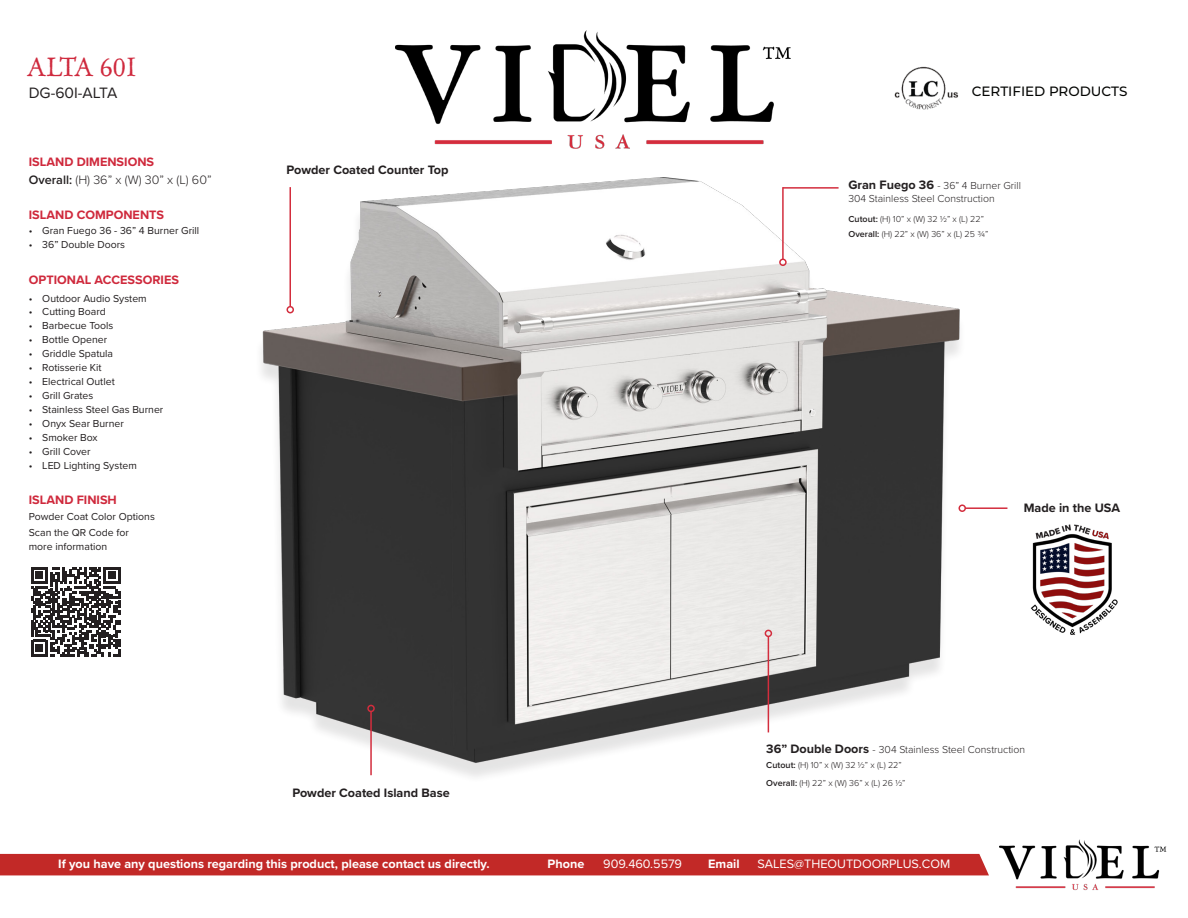
<style>
.page{position:relative;width:1188px;height:918px;background:#fff}
.page>*{position:absolute;margin:0;border:0;box-sizing:border-box;transform-origin:0 0}
.t1{font:26.25px "Old Claude LP Expert";color:#cf293d}
.t2{font:15.6px "Proxima Nova";color:#231f20}
.t3{font:500 13.5px "Montserrat";color:#040503}
.t4{font:700 12.6px "Proxima Nova";color:#fff}
.t5{font:700 12.6px "Proxima Nova";color:#cf293c}
.t6{font:700 12.6px "Proxima Nova";color:#231f20}
.t7{font:12.6px "Proxima Nova";color:#fff}
.t8{font:300 12.6px "Proxima Nova";color:#231f20}
.t9{font:10.5px/14px "Proxima Nova";color:#231f20}
.t10{font:300 10.5px/12.6px "Proxima Nova";color:#231f20}
.t11{font:300 9px "Proxima Nova";color:#231f20}
.s1{font-weight:600}
.s2{font-weight:700;font-size:12.6px}
</style>
<div class="page">
<img style="left:261px;top:177px;width:705px;height:600px">
<div style="left:0;top:854px;width:989px;height:21px;background:#c22927"></div>
<img style="left:396px;top:30px;width:395px;height:119px">
<hr style="left:370px;top:711px;width:2px;height:64px;background:#d32d3d">
<div style="left:367px;top:705px;width:8px;height:7px;border:2px solid #d32d3d;border-radius:50%"></div>
<hr style="left:965px;top:507px;width:42px;height:2px;background:#d32d3d">
<div style="left:958px;top:504px;width:8px;height:8px;border:2px solid #d32d3d;border-radius:50%"></div>
<hr style="left:768px;top:636px;width:1px;height:96px;background:#d32d3d">
<div style="left:765px;top:630px;width:7px;height:7px;border:2px solid #d32d3d;border-radius:50%"></div>
<img style="left:999px;top:839px;width:168px;height:52px">
<img style="left:894px;top:66px;width:65px;height:44px">
<img style="left:1030px;top:524px;width:88px;height:111px">
<svg style="left:31px;top:567px;width:89px;height:89px"></svg>
<hr style="left:782px;top:187px;width:2px;height:72px;background:#d32d3d">
<div style="left:779px;top:259px;width:8px;height:7px;border:2px solid #d32d3d;border-radius:50%"></div>
<hr style="left:783px;top:187px;width:56px;height:2px;background:#d32d3d">
<hr style="left:290px;top:187px;width:1px;height:120px;background:#d32d3d">
<div style="left:286px;top:306px;width:8px;height:7px;border:2px solid #d32d3d;border-radius:50%"></div>
<p class="t1" style="left:27px;top:50px;width:111px">ALTA 60I</p>
<p class="t2" style="left:29px;top:82px;width:90px">DG-60I-ALTA</p>
<p class="t3" style="left:972px;top:82px;width:157px">CERTIFIED PRODUCTS</p>
<p class="t5" style="left:29px;top:152px;width:127px">ISLAND DIMENSIONS</p>
<p class="t8" style="left:29px;top:171px;width:184px"><span class="s1">Overall:</span> (H) 36” x (W) 30” x (L) 60”</p>
<p class="t5" style="left:29px;top:205px;width:137px">ISLAND COMPONENTS</p>
<p class="t9" style="left:29px;top:223px;width:172px">• Gran Fuego 36 - 36” 4 Burner Grill</p>
<p class="t9" style="left:29px;top:237px;width:98px">• 36” Double Doors</p>
<p class="t5" style="left:29px;top:270px;width:152px">OPTIONAL ACCESSORIES</p>
<p class="t9" style="left:29px;top:291px;width:119px">• Outdoor Audio System</p>
<p class="t9" style="left:29px;top:305px;width:79px">• Cutting Board</p>
<p class="t9" style="left:29px;top:318px;width:86px">• Barbecue Tools</p>
<p class="t9" style="left:29px;top:332px;width:80px">• Bottle Opener</p>
<p class="t9" style="left:29px;top:346px;width:86px">• Griddle Spatula</p>
<p class="t9" style="left:29px;top:360px;width:74px">• Rotisserie Kit</p>
<p class="t9" style="left:29px;top:374px;width:87px">• Electrical Outlet</p>
<p class="t9" style="left:29px;top:388px;width:66px">• Grill Grates</p>
<p class="t9" style="left:29px;top:402px;width:136px">• Stainless Steel Gas Burner</p>
<p class="t9" style="left:29px;top:416px;width:97px">• Onyx Sear Burner</p>
<p class="t9" style="left:29px;top:430px;width:70px">• Smoker Box</p>
<p class="t9" style="left:29px;top:444px;width:63px">• Grill Cover</p>
<p class="t9" style="left:29px;top:458px;width:109px">• LED Lighting System</p>
<p class="t5" style="left:29px;top:490px;width:90px">ISLAND FINISH</p>
<p class="t9" style="left:29px;top:509px;width:128px">Powder Coat Color Options</p>
<p class="t9" style="left:29px;top:525px;width:102px">Scan the QR Code for more information</p>
<p class="t6" style="left:286px;top:161px;width:164px">Powder Coated Counter Top</p>
<p class="t6" style="left:292px;top:783px;width:159px">Powder Coated Island Base</p>
<p class="t10" style="left:848px;top:179px;width:174px"><span class="s2">Gran Fuego 36</span> - 36” 4 Burner Grill<br>304 Stainless Steel Construction</p>
<p class="t11" style="left:848px;top:227px;width:141px"><span class="s1">Overall:</span> (H) 22” x (W) 36” x (L) 25 ¾”</p>
<p class="t11" style="left:848px;top:212px;width:137px"><span class="s1">Cutout:</span> (H) 10” x (W) 32 ½” x (L) 22”</p>
<p class="t6" style="left:1024px;top:498px;width:98px">Made in the USA</p>
<p class="t10" style="left:766px;top:743px;width:260px"><span class="s2">36” Double Doors</span> - 304 Stainless Steel Construction</p>
<p class="t11" style="left:766px;top:776px;width:141px"><span class="s1">Overall:</span> (H) 22” x (W) 36” x (L) 26 ½”</p>
<p class="t11" style="left:766px;top:759px;width:137px"><span class="s1">Cutout:</span> (H) 10” x (W) 32 ½” x (L) 22”</p>
<p class="t4" style="left:58px;top:855px;width:433px">If you have any questions regarding this product, please contact us directly.</p>
<p class="t4" style="left:548px;top:855px;width:38px">Phone</p>
<p class="t4" style="left:708px;top:855px;width:33px">Email</p>
<p class="t7" style="left:603px;top:855px;width:80px">909.460.5579</p>
<p class="t7" style="left:758px;top:855px;width:194px">SALES@THEOUTDOORPLUS.COM</p>
</div>
